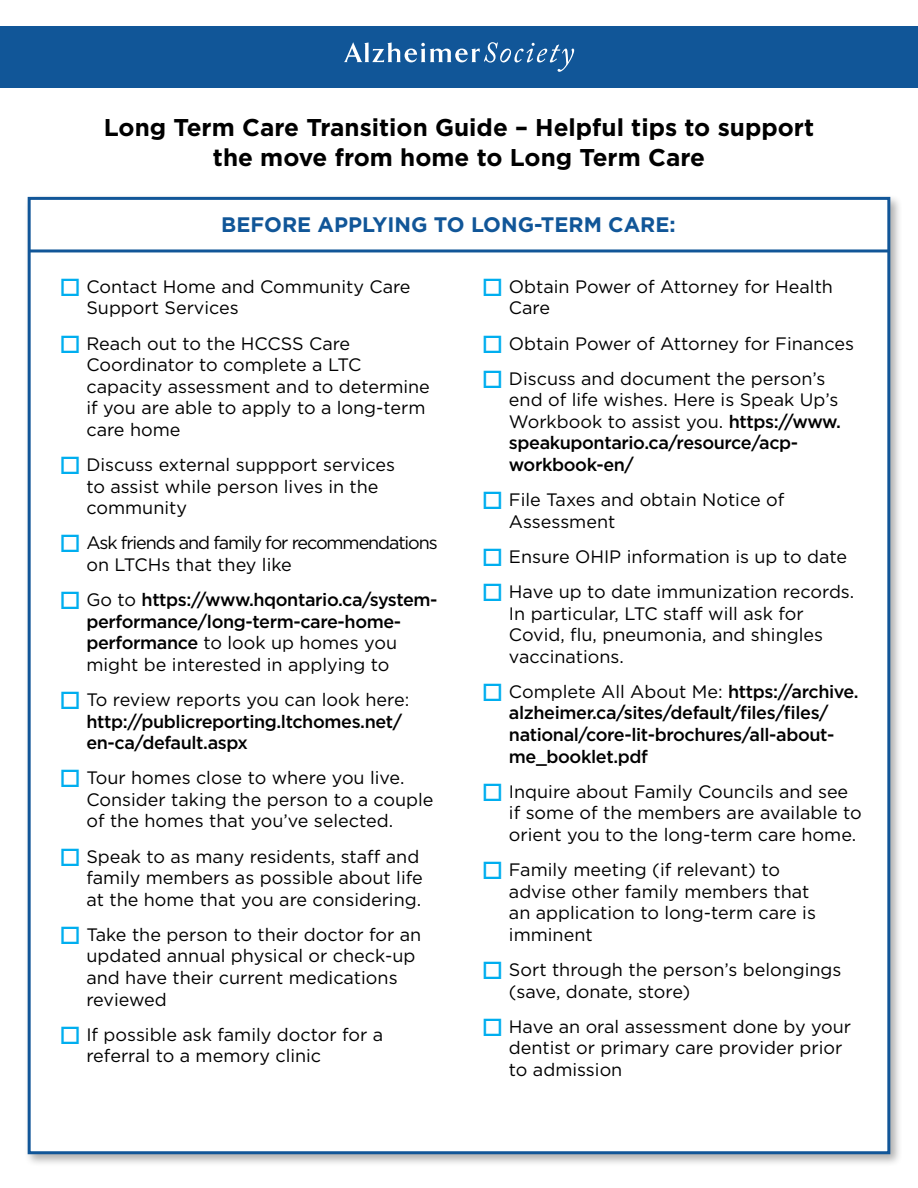
<style>
.page{position:relative;width:918px;height:1188px;background:#fff}
.page>*{position:absolute;margin:0;border:0;box-sizing:border-box;transform-origin:0 0}
.t1{font:700 24.3px/29.1px "Gotham";color:#000;text-align:center}
.t2{font:700 21px "Gotham";color:#115698}
.t3{font:18px/21.6px "Gotham";color:#000}
.t4{font:500 18px/21.6px "Gotham";letter-spacing:-.02em;color:#000}
.t5{font:18px/21.6px "Gotham";letter-spacing:-.06em;color:#000}
.s1{font-weight:400}
</style>
<div class="page">
<div style="left:24px;top:194px;width:879px;height:973px;background:#000;opacity:.32"></div>
<div style="left:28px;top:197px;width:862px;height:957px;background:#fff;border:3px solid #115698"></div>
<hr style="left:28px;top:249px;width:862px;height:3px;background:#115698">
<div style="left:0;top:26px;width:918px;height:62px;background:#115698"></div>
<svg style="left:344px;top:42px;width:230px;height:30px"></svg>
<h1 class="t1" style="left:104px;top:113px;width:712px">Long Term Care Transition Guide – Helpful tips to support the move from home to Long Term Care</h1>
<p class="t2" style="left:221px;top:213px;width:456px">BEFORE APPLYING TO LONG-TERM CARE:</p>
<p class="t3" style="left:86px;top:275px;width:326px">Contact Home and Community Care<br>Support Services</p>
<p class="t3" style="left:86px;top:332px;width:345px">Reach out to the HCCSS Care<br>Coordinator to complete a LTC capacity assessment and to determine if you are able to apply to a long-term care home</p>
<p class="t3" style="left:86px;top:454px;width:310px">Discuss external suppport services to assist while person lives in the community</p>
<p class="t5" style="left:86px;top:532px;width:353px">Ask friends and family for recommendations on LTCHs that they like</p>
<p class="t4" style="left:86px;top:589px;width:353px"><span class="s1">Go to</span> https://www.hqontario.ca/system&shy;performance/long-term-care-home&shy;performance <span class="s1">to look up homes you might be interested in applying to</span></p>
<p class="t3" style="left:86px;top:688px;width:324px">To review reports you can look here:</p>
<p class="t4" style="left:86px;top:710px;width:317px">http://publicreporting.ltchomes.net/ en-ca/default.aspx</p>
<p class="t3" style="left:86px;top:767px;width:349px">Tour homes close to where you live.<br>Consider taking the person to a couple of the homes that you’ve selected.</p>
<p class="t3" style="left:86px;top:845px;width:338px">Speak to as many residents, staff and family members as possible about life at the home that you are considering.</p>
<p class="t3" style="left:86px;top:923px;width:336px">Take the person to their doctor for an updated annual physical or check-up and have their current medications reviewed</p>
<p class="t3" style="left:86px;top:1023px;width:298px">If possible ask family doctor for a referral to a memory clinic</p>
<p class="t3" style="left:509px;top:275px;width:326px">Obtain Power of Attorney for Health<br>Care</p>
<p class="t3" style="left:509px;top:325px;width:347px;line-height:35.1px">Obtain Power of Attorney for Finances<br>Discuss and document the person’s</p>
<p class="t4" style="left:509px;top:389px;width:334px"><span class="s1">end of life wishes. Here is Speak Up’s<br>Workbook to assist you.</span> https://www. speakupontario.ca/resource/acp&shy;workbook-en/</p>
<p class="t3" style="left:509px;top:489px;width:277px">File Taxes and obtain Notice of<br>Assessment</p>
<p class="t3" style="left:509px;top:539px;width:347px;line-height:35.1px">Ensure OHIP information is up to date<br>Have up to date immunization records.</p>
<p class="t3" style="left:509px;top:602px;width:316px">In particular, LTC staff will ask for<br>Covid, flu, pneumonia, and shingles vaccinations.</p>
<p class="t4" style="left:509px;top:680px;width:351px"><span class="s1">Complete All About Me:</span> https://archive. alzheimer.ca/sites/default/files/files/ national/core-lit-brochures/all-about&shy;me_booklet.pdf</p>
<p class="t3" style="left:509px;top:780px;width:354px">Inquire about Family Councils and see if some of the members are available to orient you to the long-term care home.</p>
<p class="t3" style="left:509px;top:859px;width:309px">Family meeting (if relevant) to advise other family members that an application to long-term care is imminent</p>
<p class="t3" style="left:509px;top:958px;width:334px">Sort through the person’s belongings (save, donate, store)</p>
<p class="t3" style="left:509px;top:1015px;width:344px">Have an oral assessment done by your dentist or primary care provider prior to admission</p>
</div>
